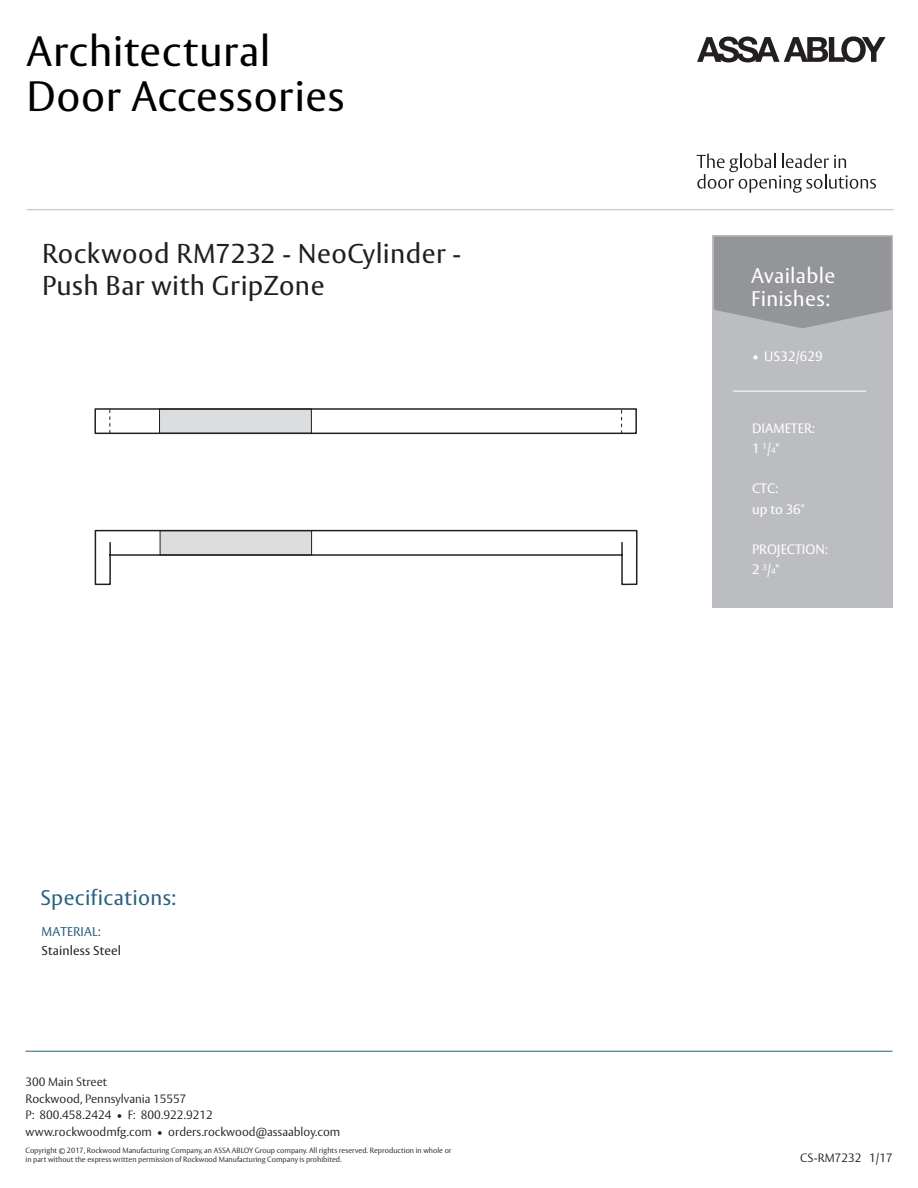
<style>
.page{position:relative;width:918px;height:1188px;background:#fff}
.page>*{position:absolute;margin:0;border:0;box-sizing:border-box;transform-origin:0 0}
.t1{font:42px/45.8px "ASSA Vesta";letter-spacing:.015em;color:#000}
.t2{font:27px/32.1px "ASSA Vesta";letter-spacing:.015em;color:#231f20}
.t3{font:21px/22.5px "ASSA Vesta";letter-spacing:.015em;color:#fff}
.t4{font:21px "ASSA Vesta";letter-spacing:.015em;color:#2b627f}
.t5{font:13.5px/20.1px "ASSA Vesta";color:#fff}
.t6{font:12.75px "ASSA Vesta";letter-spacing:.01em;color:#231f20}
.t7{font:12.75px "ASSA Vesta";letter-spacing:.01em;color:#2b627f}
.t8{font:300 12px/16.5px "ASSA Vesta";color:#231f20}
.t9{font:300 7.5px/9px "ASSA Vesta";color:#231f20}
.s1{font-size:8.1px}
</style>
<div class="page">
<div style="left:713px;top:235px;width:180px;height:373px;background:#bcbdc0"></div>
<svg style="left:714px;top:237px;width:178px;height:91px;background:#97989b"></svg>
<hr style="left:26px;top:1051px;width:866px;height:1px;background:#2b627f">
<hr style="left:733px;top:391px;width:133px;height:1px;background:#fff">
<svg style="left:697px;top:36px;width:189px;height:26px"></svg>
<svg style="left:697px;top:154px;width:179px;height:39px"></svg>
<hr style="left:27px;top:209px;width:867px;height:1px;background:#bcbdc0">
<svg style="left:94px;top:408px;width:544px;height:177px"></svg>
<svg style="left:109px;top:409px;width:1px;height:24px"></svg>
<svg style="left:621px;top:409px;width:1px;height:25px"></svg>
<h1 class="t1" style="left:27px;top:30px;width:319px">Architectural<br>Door Accessories</h1>
<h2 class="t2" style="left:42px;top:239px;width:421px">Rockwood RM7232 - NeoCylinder -<br>Push Bar with GripZone</h2>
<h3 class="t4" style="left:41px;top:885px;width:137px">Specifications:</h3>
<h3 class="t7" style="left:42px;top:924px;width:61px">MATERIAL:</h3>
<h3 class="t6" style="left:42px;top:943px;width:81px">Stainless Steel</h3>
<h3 class="t8" style="left:26px;top:1074px;width:316px">300 Main Street<br>Rockwood, Pennsylvania 15557<br>P: 800.458.2424 • F: 800.922.9212 www.rockwoodmfg.com • orders.rockwood@assaabloy.com</h3>
<p class="t9" style="left:26px;top:1147px;width:428px">Copyright © 2017, Rockwood Manufacturing Company, an ASSA ABLOY Group company. All rights reserved. Reproduction in whole or in part without the express written permission of Rockwood Manufacturing Company is prohibited.</p>
<h3 class="t3" style="left:751px;top:265px;width:86px">Available<br>Finishes:</h3>
<h3 class="t5" style="left:752px;top:346px;width:72px">• US32/629</h3>
<h3 class="t5" style="left:752px;top:419px;width:64px">DIAMETER:<br>1 <sup>1</sup>/<span class="s1">4</span>"</h3>
<h3 class="t5" style="left:752px;top:479px;width:54px">CTC:<br>up to 36"</h3>
<h3 class="t5" style="left:752px;top:540px;width:77px">PROJECTION:<br>2 <sup>3</sup>/<span class="s1">4</span>"</h3>
<h3 class="t8" style="left:800px;top:1151px;width:94px">CS-RM7232 1/17</h3>
</div>
